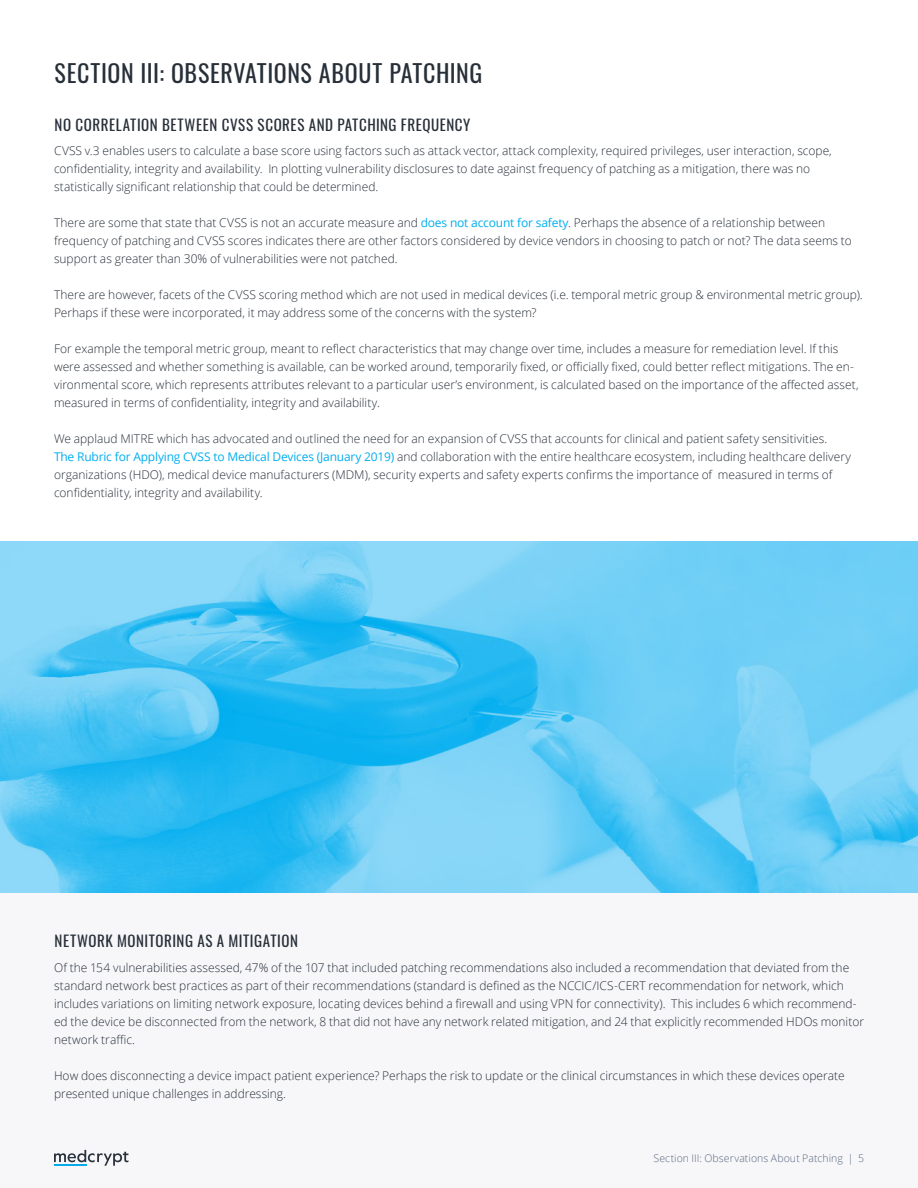
<style>
.page{position:relative;width:918px;height:1188px;background:#fff}
.page>*{position:absolute;margin:0;border:0;box-sizing:border-box;transform-origin:0 0}
.t1{font:24px "Oswald";letter-spacing:.025em;color:#272f39}
.t2{font:15px "Oswald";letter-spacing:.035em;color:#272f39}
.t3{font:300 12px/18px "Open Sans";color:#272f39}
.t4{font:300 10.5px "Open Sans";letter-spacing:.005em;color:#586780}
.s1{font-weight:400;color:#00aeef}
</style>
<div class="page">
<div style="left:0;top:868px;width:918px;height:320px;background:#f7f7f9"></div>
<img style="left:0;top:542px;width:918px;height:351px">
<h1 class="t1" style="left:55px;top:52px;width:429px">SECTION III: OBSERVATIONS ABOUT PATCHING</h1>
<p class="t2" style="left:55px;top:111px;width:417px">NO CORRELATION BETWEEN CVSS SCORES AND PATCHING FREQUENCY</p>
<p class="t3" style="left:54px;top:142px;width:779px">CVSS v.3 enables users to calculate a base score using factors such as attack vector, attack complexity, required privileges, user interaction, scope, confidentiality, integrity and availability. In plotting vulnerability disclosures to date against frequency of patching as a mitigation, there was no statistically significant relationship that could be determined.</p>
<p class="t3" style="left:54px;top:214px;width:799px">There are some that state that CVSS is not an accurate measure and <span class="s1">does not account for safety</span>. Perhaps the absence of a relationship between frequency of patching and CVSS scores indicates there are other factors considered by device vendors in choosing to patch or not? The data seems to support as greater than 30% of vulnerabilities were not patched.</p>
<p class="t3" style="left:54px;top:286px;width:810px">There are however, facets of the CVSS scoring method which are not used in medical devices (i.e. temporal metric group &amp; environmental metric group).<br>Perhaps if these were incorporated, it may address some of the concerns with the system?</p>
<p class="t3" style="left:54px;top:340px;width:806px">For example the temporal metric group, meant to reflect characteristics that may change over time, includes a measure for remediation level. If this were assessed and whether something is available, can be worked around, temporarily fixed, or officially fixed, could better reflect mitigations. The en&shy;vironmental score, which represents attributes relevant to a particular user’s environment, is calculated based on the importance of the affected asset, measured in terms of confidentiality, integrity and availability.</p>
<p class="t3" style="left:54px;top:430px;width:799px">We applaud MITRE which has advocated and outlined the need for an expansion of CVSS that accounts for clinical and patient safety sensitivities.<br><span class="s1">The Rubric for Applying CVSS to Medical Devices (January 2019)</span> and collaboration with the entire healthcare ecosystem, including healthcare delivery organizations (HDO), medical device manufacturers (MDM), security experts and safety experts confirms the importance of measured in terms of confidentiality, integrity and availability.</p>
<p class="t2" style="left:55px;top:928px;width:245px">NETWORK MONITORING AS A MITIGATION</p>
<p class="t3" style="left:54px;top:959px;width:812px">Of the 154 vulnerabilities assessed, 47% of the 107 that included patching recommendations also included a recommendation that deviated from the standard network best practices as part of their recommendations (standard is defined as the NCCIC/ICS-CERT recommendation for network, which includes variations on limiting network exposure, locating devices behind a firewall and using VPN for connectivity). This includes 6 which recommend&shy;ed the device be disconnected from the network, 8 that did not have any network related mitigation, and 24 that explicitly recommended HDOs monitor network traffic.</p>
<p class="t3" style="left:54px;top:1067px;width:792px">How does disconnecting a device impact patient experience? Perhaps the risk to update or the clinical circumstances in which these devices operate presented unique challenges in addressing.</p>
<p class="t4" style="left:654px;top:1151px;width:212px">Section III: Observations About Patching | 5</p>
</div>
